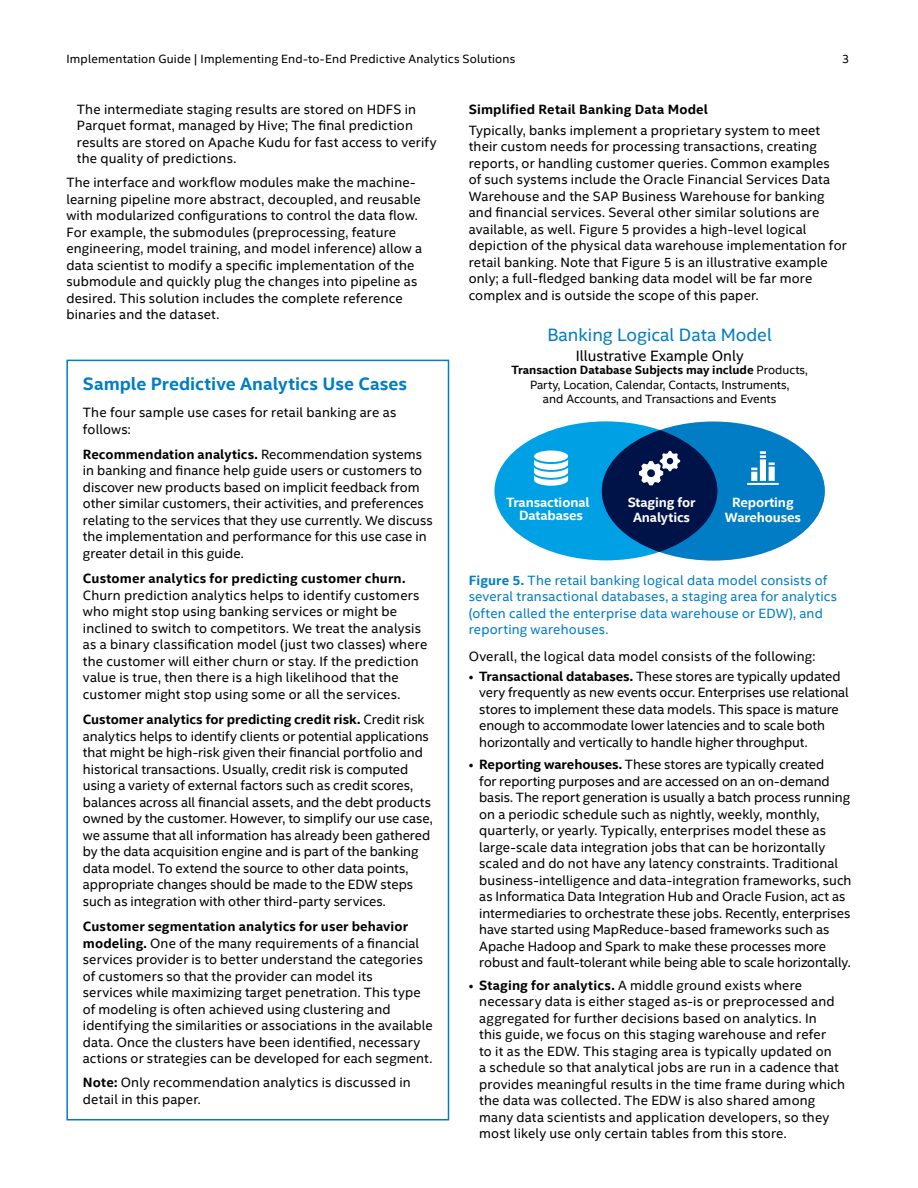
<style>
.page{position:relative;width:918px;height:1188px;background:#fff}
.page>*{position:absolute;margin:0;border:0;box-sizing:border-box;transform-origin:0 0}
.t1{font:700 18px "Intel Clear";color:#007dc5}
.t2{font:18px "Intel Clear";color:#007dc5}
.t3{font:15px "Intel Clear";color:#000}
.t4{font:13.5px/16.5px "Intel Clear";letter-spacing:.01em;color:#000}
.t5{font:13.5px/16.5px "Intel Clear";letter-spacing:-.01em;color:#000}
.t6{font:13.5px/16.5px "Intel Clear";letter-spacing:.015em;color:#007dc5}
.t7{font:700 13.5px "Intel Clear";letter-spacing:.01em;color:#000}
.t8{font:700 13.5px/15px "Intel Clear";letter-spacing:-.01em;color:#fff;text-align:center}
.t9{font:12px/14.4px "Intel Clear";letter-spacing:.005em;color:#000;text-align:center}
.s1{font-weight:700}
</style>
<div class="page">
<div style="left:494px;top:421px;width:223px;height:139px;background:#00a1e4;border-radius:50%"></div>
<svg style="left:602px;top:430px;width:115px;height:122px"></svg>
<svg style="left:602px;top:422px;width:223px;height:139px;background:#015495"></svg>
<div style="left:534px;top:451px;width:34px;height:11px;background:#fff;border-radius:50%"></div>
<svg style="left:534px;top:460px;width:34px;height:26px"></svg>
<svg style="left:639px;top:451px;width:41px;height:34px"></svg>
<hr style="left:747px;top:483px;width:32px;height:2px;background:#fff">
<div style="left:760px;top:459px;width:6px;height:22px;background:#fff"></div>
<div style="left:751px;top:472px;width:6px;height:9px;background:#fff"></div>
<div style="left:769px;top:467px;width:6px;height:14px;background:#fff"></div>
<svg style="left:751px;top:451px;width:24px;height:19px"></svg>
<div style="left:66px;top:360px;width:383px;height:761px;border:2px solid #007dc5"></div>
<p class="t9" style="left:66px;top:52px;width:450px">Implementation Guide | Implementing End-to-End Predictive Analytics Solutions</p>
<p class="t9" style="left:842px;top:52px;width:9px">3</p>
<p class="t4" style="left:77px;top:101px;width:361px">The intermediate staging results are stored on HDFS in Parquet format, managed by Hive; The final prediction results are stored on Apache Kudu for fast access to verify the quality of predictions.</p>
<p class="t4" style="left:66px;top:175px;width:357px">The interface and workflow modules make the machine&shy;learning pipeline more abstract, decoupled, and reusable with modularized configurations to control the data flow.<br>For example, the submodules (preprocessing, feature engineering, model training, and model inference) allow a data scientist to modify a specific implementation of the submodule and quickly plug the changes into pipeline as desired. This solution includes the complete reference binaries and the dataset.</p>
<p class="t7" style="left:469px;top:101px;width:241px">Simplified Retail Banking Data Model</p>
<p class="t4" style="left:469px;top:122px;width:380px">Typically, banks implement a proprietary system to meet their custom needs for processing transactions, creating reports, or handling customer queries. Common examples<br>of such systems include the Oracle Financial Services Data Warehouse and the SAP Business Warehouse for banking and financial services. Several other similar solutions are available, as well. Figure 5 provides a high-level logical depiction of the physical data warehouse implementation for retail banking. Note that Figure 5 is an illustrative example only; a full-fledged banking data model will be far more complex and is outside the scope of this paper.</p>
<h1 class="t2" style="left:547px;top:324px;width:226px">Banking Logical Data Model</h1>
<p class="t3" style="left:576px;top:347px;width:169px">Illustrative Example Only</p>
<p class="t9" style="left:512px;top:363px;width:298px"><span class="s1">Transaction Database Subjects may include</span> Products,<br>Party, Location, Calendar, Contacts, Instruments,<br>and Accounts, and Transactions and Events</p>
<h1 class="t1" style="left:83px;top:373px;width:326px">Sample Predictive Analytics Use Cases</h1>
<p class="t4" style="left:83px;top:404px;width:315px">The four sample use cases for retail banking are as follows:</p>
<p class="t4" style="left:83px;top:446px;width:351px"><span class="s1">Recommendation analytics.</span> Recommendation systems in banking and finance help guide users or customers to discover new products based on implicit feedback from other similar customers, their activities, and preferences relating to the services that they use currently. We discuss the implementation and performance for this use case in greater detail in this guide.</p>
<p class="t7" style="left:83px;top:570px;width:324px">Customer analytics for predicting customer churn.</p>
<p class="t4" style="left:83px;top:587px;width:346px">Churn prediction analytics helps to identify customers who might stop using banking services or might be inclined to switch to competitors. We treat the analysis as a binary classification model (just two classes) where the customer will either churn or stay. If the prediction value is true, then there is a high likelihood that the customer might stop using some or all the services.</p>
<p class="t4" style="left:83px;top:712px;width:351px"><span class="s1">Customer analytics for predicting credit risk.</span> Credit risk analytics helps to identify clients or potential applications that might be high-risk given their financial portfolio and historical transactions. Usually, credit risk is computed using a variety of external factors such as credit scores, balances across all financial assets, and the debt products owned by the customer. However, to simplify our use case, we assume that all information has already been gathered by the data acquisition engine and is part of the banking data model. To extend the source to other data points, appropriate changes should be made to the EDW steps such as integration with other third-party services.</p>
<p class="t4" style="left:83px;top:919px;width:351px"><span class="s1">Customer segmentation analytics for user behavior modeling.</span> One of the many requirements of a financial services provider is to better understand the categories of customers so that the provider can model its<br>services while maximizing target penetration. This type of modeling is often achieved using clustering and identifying the similarities or associations in the available data. Once the clusters have been identified, necessary actions or strategies can be developed for each segment.</p>
<p class="t4" style="left:83px;top:1075px;width:329px"><span class="s1">Note:</span> Only recommendation analytics is discussed in detail in this paper.</p>
<p class="t8" style="left:628px;top:495px;width:69px">Staging for<br>Analytics</p>
<p class="t8" style="left:506px;top:496px;width:85px;line-height:13.5px">Transactional<br>Databases</p>
<p class="t8" style="left:725px;top:495px;width:78px">Reporting<br>Warehouses</p>
<p class="t6" style="left:469px;top:572px;width:370px"><span class="s1">Figure 5.</span> The retail banking logical data model consists of several transactional databases, a staging area for analytics (often called the enterprise data warehouse or EDW), and reporting warehouses.</p>
<p class="t4" style="left:469px;top:648px;width:348px">Overall, the logical data model consists of the following:</p>
<p class="t5" style="left:479px;top:668px;width:371px;text-indent:-11px">• <span class="s1">Transactional databases.</span> These stores are typically updated very frequently as new events occur. Enterprises use relational stores to implement these data models. This space is mature enough to accommodate lower latencies and to scale both horizontally and vertically to handle higher throughput.</p>
<p class="t4" style="left:479px;top:756px;width:374px;text-indent:-11px">• <span class="s1">Reporting warehouses.</span> These stores are typically created<br>for reporting purposes and are accessed on an on-demand basis. The report generation is usually a batch process running on a periodic schedule such as nightly, weekly, monthly, quarterly, or yearly. Typically, enterprises model these as large-scale data integration jobs that can be horizontally scaled and do not have any latency constraints. Traditional business-intelligence and data-integration frameworks, such as Informatica Data Integration Hub and Oracle Fusion, act as intermediaries to orchestrate these jobs. Recently, enterprises have started using MapReduce-based frameworks such as Apache Hadoop and Spark to make these processes more robust and fault-tolerant while being able to scale horizontally.</p>
<p class="t4" style="left:479px;top:977px;width:368px;text-indent:-11px">• <span class="s1">Staging for analytics.</span> A middle ground exists where necessary data is either staged as-is or preprocessed and aggregated for further decisions based on analytics. In<br>this guide, we focus on this staging warehouse and refer<br>to it as the EDW. This staging area is typically updated on<br>a schedule so that analytical jobs are run in a cadence that provides meaningful results in the time frame during which the data was collected. The EDW is also shared among many data scientists and application developers, so they most likely use only certain tables from this store.</p>
</div>
